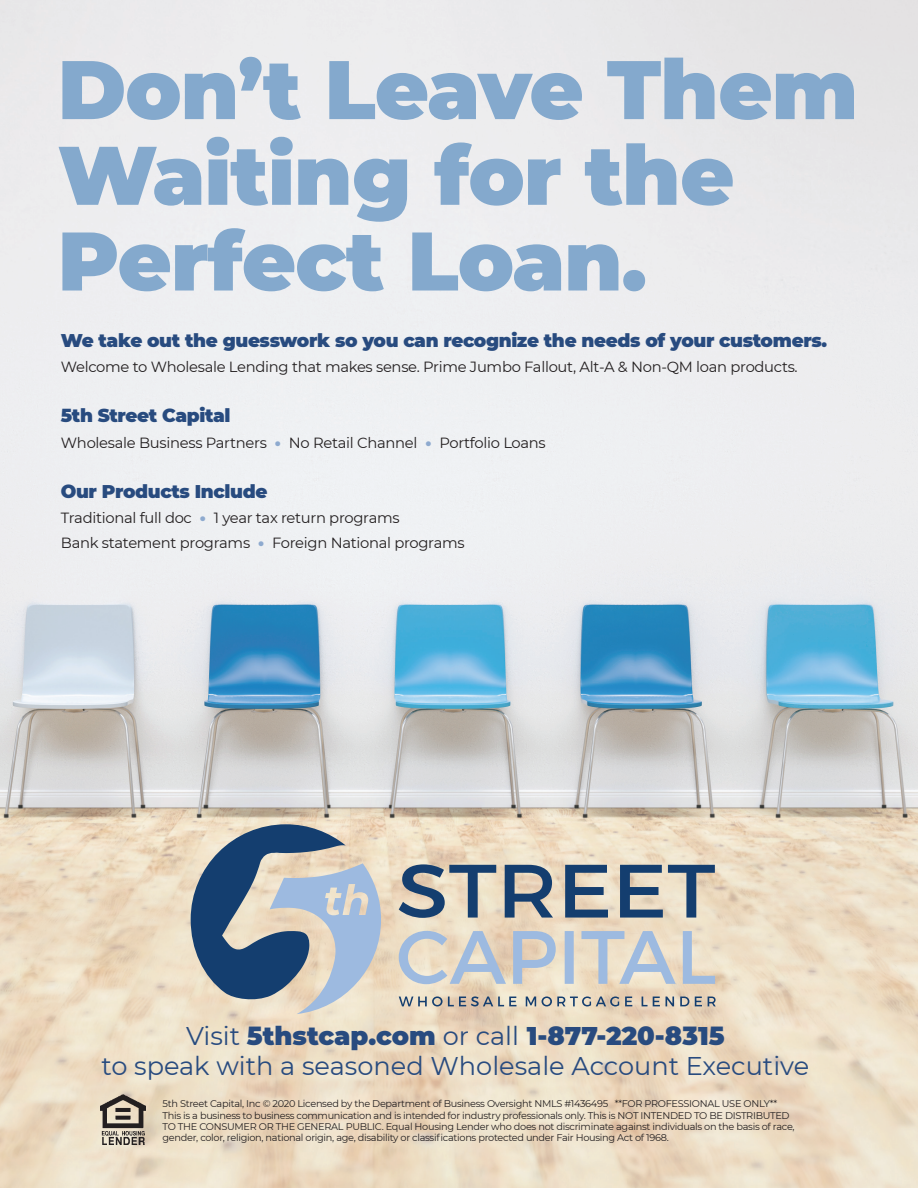
<style>
.page{position:relative;width:918px;height:1188px;background:#fff}
.page>*{position:absolute;margin:0;border:0;box-sizing:border-box;transform-origin:0 0}
.t1{font:900 82.95px/85.7px "Montserrat";letter-spacing:-.01em;color:#84a9cd}
.t2{font:25.65px/30.8px "Montserrat";color:#284b7f;text-align:center}
.t3{font:900 18.45px "Montserrat";letter-spacing:-.02em;color:#284b7f}
.t4{font:14.7px/25px "Montserrat";letter-spacing:-.02em;color:#231f20}
.t5{font:9.75px/11.4px "Montserrat";letter-spacing:-.03em;color:#231f20}
.s1{font-weight:900;color:#8eaacf}
.s2{font-weight:900}
</style>
<div class="page">
<img style="left:0;top:0;width:918px;height:1188px">
<img style="left:101px;top:1095px;width:45px;height:50px">
<svg style="left:399px;top:864px;width:316px;height:54px;background:#989ea2"></svg>
<svg style="left:399px;top:931px;width:316px;height:53px;background:#cfd0ce"></svg>
<svg style="left:399px;top:996px;width:317px;height:10px;background:#afaea8"></svg>
<svg style="left:191px;top:824px;width:190px;height:190px;background:#96a1ac"></svg>
<h1 class="t1" style="left:58px;top:42px;width:802px">Don’t Leave Them<br>Waiting for the<br>Perfect Loan.</h1>
<h3 class="t3" style="left:61px;top:327px;width:768px">We take out the guesswork so you can recognize the needs of your customers.</h3>
<h3 class="t4" style="left:61px;top:354px;width:738px">Welcome to Wholesale Lending that makes sense. Prime Jumbo Fallout, Alt-A &amp; Non-QM loan products.</h3>
<h3 class="t3" style="left:61px;top:402px;width:171px">5th Street Capital</h3>
<h3 class="t4" style="left:61px;top:429px;width:486px">Wholesale Business Partners <span class="s1">•</span> No Retail Channel <span class="s1">•</span> Portfolio Loans</h3>
<h3 class="t3" style="left:61px;top:477px;width:208px">Our Products Include</h3>
<h3 class="t4" style="left:61px;top:505px;width:405px">Traditional full doc <span class="s1">•</span> 1 year tax return programs<br>Bank statement programs <span class="s1">•</span> Foreign National programs</h3>
<h2 class="t2" style="left:101px;top:1019px;width:709px">Visit <span class="s2">5thstcap.com</span> or call <span class="s2">1-877-220-8315<br></span>to speak with a seasoned Wholesale Account Executive</h2>
<p class="t5" style="left:163px;top:1098px;width:634px">5th Street Capital, Inc © 2020 Licensed by the Department of Business Oversight NMLS #1436495 **FOR PROFESSIONAL USE ONLY** This is a business to business communication and is intended for industry professionals only. This is NOT INTENDED TO BE DISTRIBUTED TO THE CONSUMER OR THE GENERAL PUBLIC. Equal Housing Lender who does not discriminate against individuals on the basis of race, gender, color, religion, national origin, age, disability or classifications protected under Fair Housing Act of 1968.</p>
</div>
